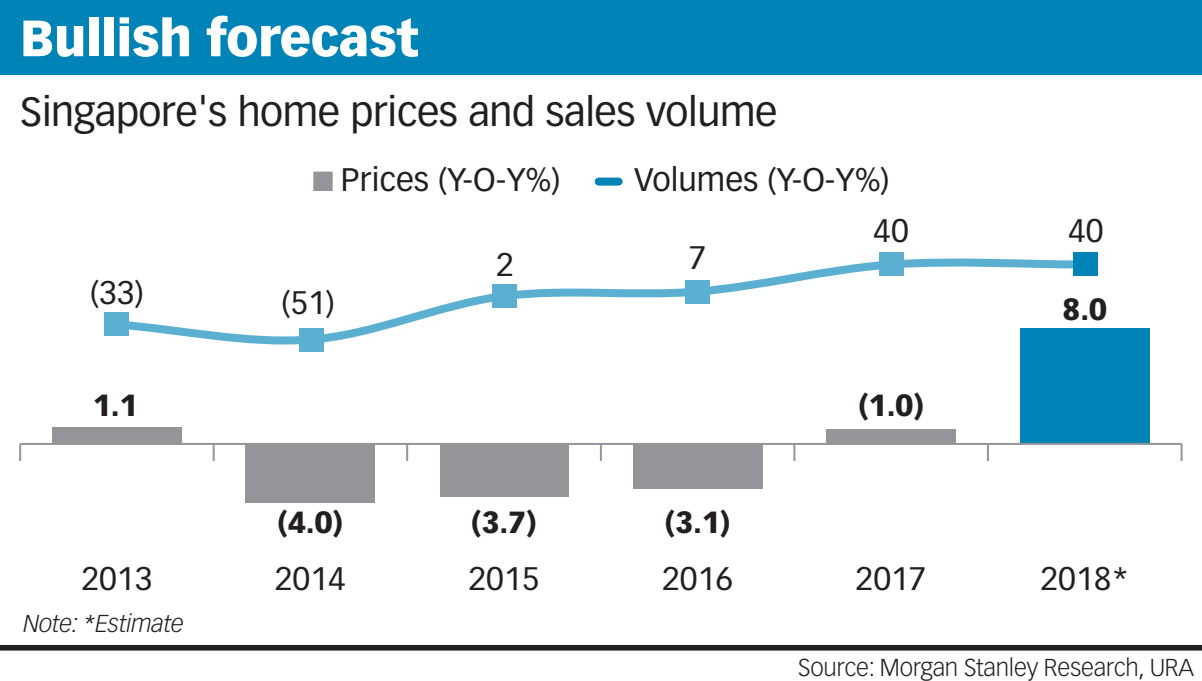
<style>
.page{position:relative;width:1202px;height:681px;background:#fff}
.page>*{position:absolute;margin:0;border:0;box-sizing:border-box;transform-origin:0 0}
.t1{font:900 50px "Vectora LH";letter-spacing:-.01em;color:#fff}
.t2{font:40px "Vectora LH";letter-spacing:-.01em;color:#231f20}
.t3{font:32px "Vectora LH";color:#231f20}
.t4{font:900 30px "Vectora LH";color:#231f20}
.t5{font:300 24px "Vectora LH";letter-spacing:-.01em;color:#231f20}
.t6{font:italic 300 24px "Vectora LH";letter-spacing:-.01em;color:#231f20}
.s1{color:#939598}
</style>
<div class="page">
<div style="left:0;top:0;width:1202px;height:75px;background:#0083b6"></div>
<div style="left:0;top:644px;width:1202px;height:6px;background:#231f20"></div>
<div style="left:1020px;top:328px;width:129px;height:115px;background:#0083b6"></div>
<div style="left:827px;top:429px;width:129px;height:14px;background:#939598"></div>
<div style="left:633px;top:443px;width:129px;height:45px;background:#939598"></div>
<div style="left:440px;top:443px;width:128px;height:53px;background:#939598"></div>
<div style="left:246px;top:443px;width:129px;height:59px;background:#939598"></div>
<div style="left:52px;top:427px;width:129px;height:16px;background:#939598"></div>
<hr style="left:20px;top:442px;width:1161px;height:2px;background:#939598">
<svg style="left:19px;top:443px;width:2px;height:17px"></svg>
<svg style="left:213px;top:444px;width:2px;height:16px"></svg>
<svg style="left:406px;top:444px;width:2px;height:16px"></svg>
<svg style="left:600px;top:444px;width:2px;height:16px"></svg>
<svg style="left:793px;top:444px;width:2px;height:16px"></svg>
<svg style="left:987px;top:444px;width:2px;height:16px"></svg>
<svg style="left:1180px;top:443px;width:2px;height:17px"></svg>
<svg style="left:108px;top:252px;width:985px;height:92px"></svg>
<div style="left:104px;top:313px;width:25px;height:23px;background:#5bb0d1"></div>
<div style="left:299px;top:328px;width:25px;height:23px;background:#5bb0d1"></div>
<div style="left:492px;top:284px;width:24px;height:23px;background:#5bb0d1"></div>
<div style="left:685px;top:280px;width:25px;height:23px;background:#5bb0d1"></div>
<div style="left:879px;top:253px;width:24px;height:23px;background:#5bb0d1"></div>
<div style="left:1073px;top:252px;width:25px;height:23px;background:#0083b6"></div>
<div style="left:599px;top:177px;width:20px;height:8px;background:#0083b6"></div>
<h1 class="t1" style="left:20px;top:7px;width:400px">Bullish forecast</h1>
<p class="t2" style="left:20px;top:88px;width:759px">Singapore's home prices and sales volume</p>
<p class="t3" style="left:312px;top:161px;width:249px"><span class="s1">■</span> Prices (Y-O-Y%)</p>
<p class="t3" style="left:634px;top:161px;width:257px">Volumes (Y-O-Y%)</p>
<p class="t3" style="left:90px;top:273px;width:55px">(33)</p>
<p class="t3" style="left:281px;top:284px;width:55px">(51)</p>
<p class="t4" style="left:93px;top:386px;width:46px">1.1</p>
<p class="t3" style="left:496px;top:246px;width:19px">2</p>
<p class="t3" style="left:689px;top:238px;width:19px">7</p>
<p class="t4" style="left:278px;top:503px;width:67px">(4.0)</p>
<p class="t4" style="left:471px;top:503px;width:67px">(3.7)</p>
<p class="t4" style="left:665px;top:503px;width:67px">(3.1)</p>
<p class="t3" style="left:873px;top:211px;width:37px">40</p>
<p class="t3" style="left:1068px;top:211px;width:37px">40</p>
<p class="t4" style="left:858px;top:386px;width:67px">(1.0)</p>
<p class="t4" style="left:1063px;top:290px;width:46px">8.0</p>
<p class="t3" style="left:81px;top:559px;width:73px">2013</p>
<p class="t3" style="left:275px;top:559px;width:73px">2014</p>
<p class="t3" style="left:468px;top:559px;width:73px">2015</p>
<p class="t3" style="left:662px;top:559px;width:73px">2016</p>
<p class="t3" style="left:856px;top:559px;width:73px">2017</p>
<p class="t3" style="left:1040px;top:559px;width:90px">2018*</p>
<p class="t6" style="left:23px;top:609px;width:162px">Note: *Estimate</p>
<p class="t5" style="left:798px;top:652px;width:397px">Source: Morgan Stanley Research, URA</p>
</div>
